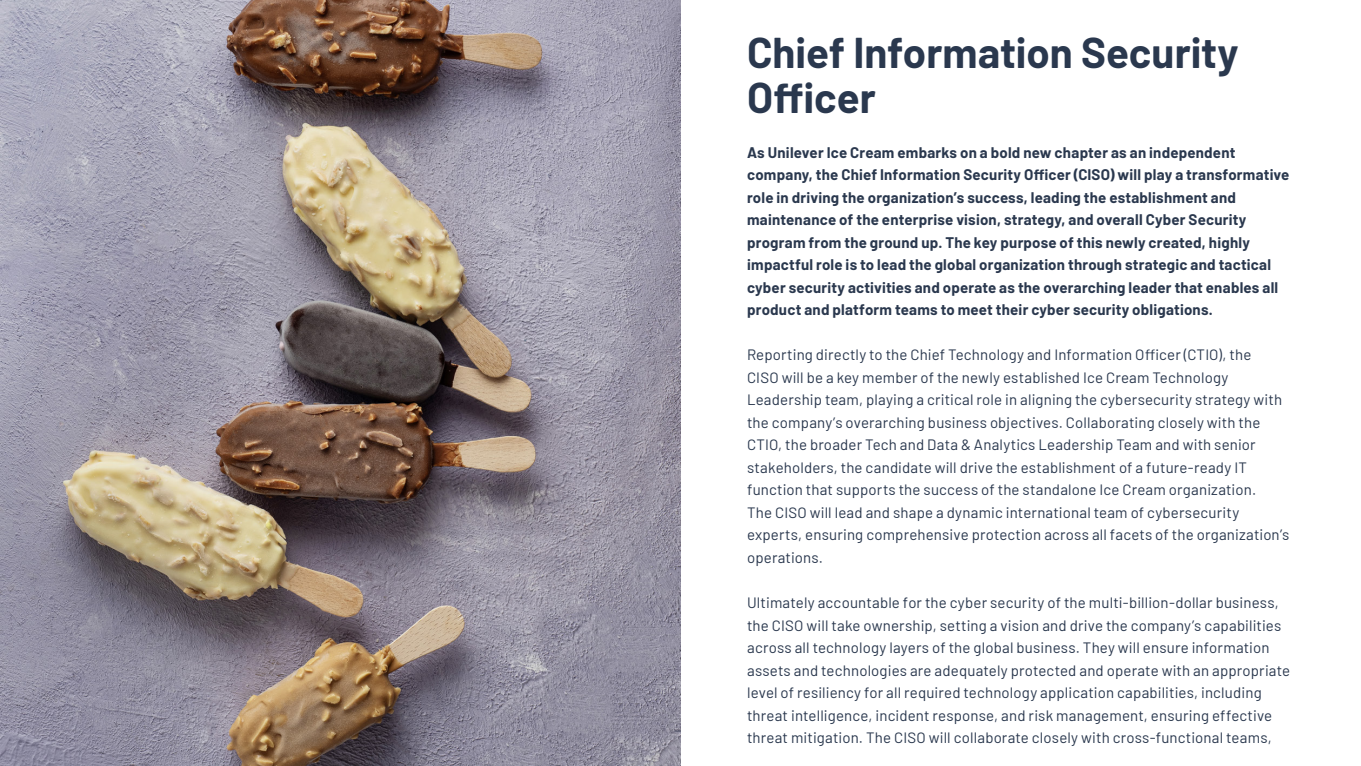
<style>
.page{position:relative;width:1361px;height:766px;background:#fff}
.page>*{position:absolute;margin:0;border:0;box-sizing:border-box;transform-origin:0 0}
.t1{font:700 42px/45px "Barlow";color:#2a384e}
.t2{font:15px/22.5px "Barlow";letter-spacing:.01em;color:#2a384e}
.t3{font:700 15px/22.5px "Barlow";letter-spacing:.015em;color:#2a384e}
</style>
<div class="page">
<img style="left:0;top:0;width:680px;height:765px">
<p class="t1" style="left:747px;top:27px;width:493px">Chief Information Security<br>Officer</p>
<p class="t3" style="left:747px;top:140px;width:544px">As Unilever Ice Cream embarks on a bold new chapter as an independent company, the Chief Information Security Officer (CISO) will play a transformative role in driving the organization’s success, leading the establishment and maintenance of the enterprise vision, strategy, and overall Cyber Security program from the ground up. The key purpose of this newly created, highly impactful role is to lead the global organization through strategic and tactical cyber security activities and operate as the overarching leader that enables all product and platform teams to meet their cyber security obligations.</p>
<p class="t2" style="left:747px;top:342px;width:544px">Reporting directly to the Chief Technology and Information Officer (CTIO), the<br>CISO will be a key member of the newly established Ice Cream Technology Leadership team, playing a critical role in aligning the cybersecurity strategy with the company’s overarching business objectives. Collaborating closely with the CTIO, the broader Tech and Data &amp; Analytics Leadership Team and with senior stakeholders, the candidate will drive the establishment of a future-ready IT function that supports the success of the standalone Ice Cream organization.<br>The CISO will lead and shape a dynamic international team of cybersecurity experts, ensuring comprehensive protection across all facets of the organization’s operations.</p>
<p class="t2" style="left:747px;top:590px;width:544px">Ultimately accountable for the cyber security of the multi-billion-dollar business, the CISO will take ownership, setting a vision and drive the company’s capabilities across all technology layers of the global business. They will ensure information assets and technologies are adequately protected and operate with an appropriate level of resiliency for all required technology application capabilities, including threat intelligence, incident response, and risk management, ensuring effective threat mitigation. The CISO will collaborate closely with cross-functional teams,</p>
</div>
